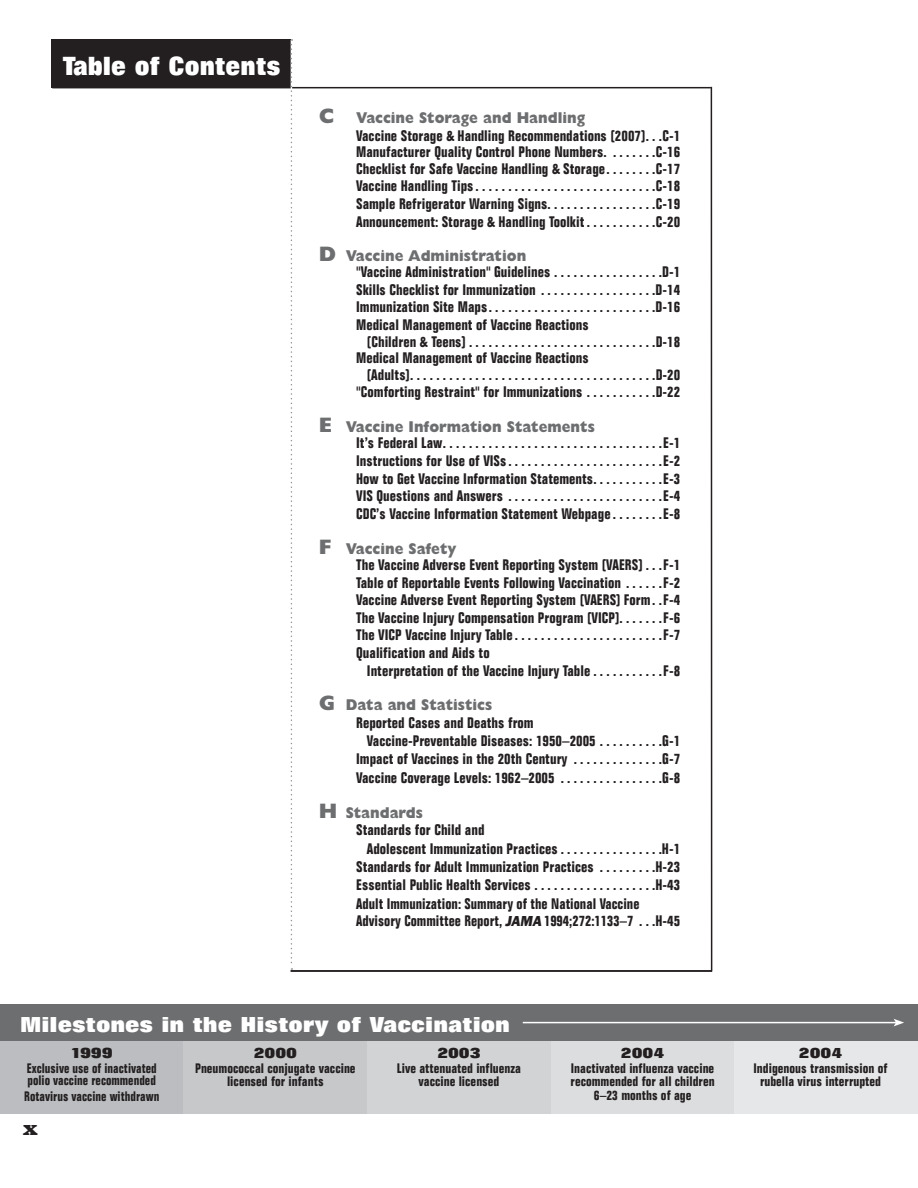
<style>
.page{position:relative;width:918px;height:1188px;background:#fff}
.page>*{position:absolute;margin:0;border:0;box-sizing:border-box;transform-origin:0 0}
.t1{font:800 25.5px "Folio BT";color:#fff;scale:.85 1}
.t2{font:800 21px "Folio BT";color:#fff}
.t3{font:19.5px "Goudy Heavyface BT";color:#231f20}
.TOC1{font:800 15.75px "Gill Sans";color:#6d6e70;scale:.9 1}
.TOC1-2{font:700 condensed 15px/17.1px "Folio BT";color:#231f20;text-align:justify}
.t4{font:800 15px "Folio BT";color:#231f20}
.t5{font:700 condensed 13.5px/13.5px "Folio BT";color:#231f20;text-align:center}
.t6{font:700 condensed 13.5px/12px "Folio BT";color:#231f20;scale:.95 1}
.s1{font-size:21px}
.s2{font-family:"Franklin Gothic";font-weight:800;font-style:italic;font-stretch:normal}
</style>
<div class="page">
<hr style="left:52px;top:87px;width:659px;height:1px;background:#231f20">
<hr style="left:711px;top:87px;width:1px;height:884px;background:#231f20">
<hr style="left:291px;top:970px;width:421px;height:2px;background:#231f20">
<div style="left:52px;top:39px;width:239px;height:49px;background:#231f20"></div>
<svg style="left:291px;top:39px;width:1px;height:931px"></svg>
<div style="left:0;top:1038px;width:184px;height:76px;background:#bbbdc0"></div>
<div style="left:184px;top:1038px;width:183px;height:76px;background:#c6c8ca"></div>
<div style="left:367px;top:1038px;width:184px;height:76px;background:#d1d3d4"></div>
<div style="left:551px;top:1038px;width:183px;height:76px;background:#dcddde"></div>
<div style="left:734px;top:1038px;width:184px;height:76px;background:#e6e7e8"></div>
<div style="left:0;top:1004px;width:918px;height:37px;background:#6d6e70"></div>
<hr style="left:523px;top:1022px;width:373px;height:1px;background:#fff">
<svg style="left:894px;top:1019px;width:10px;height:7px"></svg>
<h1 class="t1" style="left:63px;top:50px;width:258px">Table of Contents</h1>
<p class="TOC1" style="left:319px;top:112px;width:298px"><span class="s1">C</span> Vaccine Storage and Handling</p>
<p class="TOC1-2" style="left:356px;top:129px;width:326px">Vaccine Storage &amp; Handling Recommendations (2007) . . .C-1<br>Manufacturer Quality Control Phone Numbers. . . . . . . .C-16<br>Checklist for Safe Vaccine Handling &amp; Storage . . . . . . . .C-17<br>Vaccine Handling Tips ............................C-18<br>Sample Refrigerator Warning Signs . . . . . . . . . . . . . . . . .C-19<br>Announcement: Storage &amp; Handling Toolkit . . . . . . . . . . .C-20</p>
<p class="TOC1" style="left:319px;top:250px;width:232px"><span class="s1">D</span> Vaccine Administration</p>
<p class="TOC1-2" style="left:356px;top:265px;width:325px">"Vaccine Administration" Guidelines . . . . . . . . . . . . . . . . .D-1</p>
<p class="TOC1-2" style="left:356px;top:283px;width:326px">Skills Checklist for Immunization . . . . . . . . . . . . . . . . . .D-14</p>
<p class="TOC1-2" style="left:356px;top:300px;width:326px">Immunization Site Maps..........................D-16</p>
<p class="TOC1-2" style="left:356px;top:318px;width:234px">Medical Management of Vaccine Reactions</p>
<p class="TOC1-2" style="left:367px;top:334px;width:315px">(Children &amp; Teens) .............................D-18</p>
<p class="TOC1-2" style="left:356px;top:351px;width:234px">Medical Management of Vaccine Reactions</p>
<p class="TOC1-2" style="left:367px;top:367px;width:315px">(Adults)......................................D-20</p>
<p class="TOC1-2" style="left:356px;top:385px;width:326px">"Comforting Restraint" for Immunizations . . . . . . . . . . .D-22</p>
<p class="TOC1" style="left:319px;top:421px;width:308px"><span class="s1">E</span> Vaccine Information Statements</p>
<p class="TOC1-2" style="left:356px;top:436px;width:326px;line-height:17.5px">It’s Federal Law ..................................E-1<br>Instructions for Use of VISs ........................E-2<br>How to Get Vaccine Information Statements . . . . . . . . . . .E-3<br>VIS Questions and Answers ........................E-4<br>CDC’s Vaccine Information Statement Webpage . . . . . . . .E-8</p>
<p class="TOC1" style="left:319px;top:543px;width:155px"><span class="s1">F</span> Vaccine Safety</p>
<p class="TOC1-2" style="left:356px;top:558px;width:326px">The Vaccine Adverse Event Reporting System (VAERS) . . .F-1</p>
<p class="TOC1-2" style="left:356px;top:575px;width:325px">Table of Reportable Events Following Vaccination . . . . . .F-2</p>
<p class="TOC1-2" style="left:356px;top:593px;width:326px">Vaccine Adverse Event Reporting System (VAERS) Form . .F-4</p>
<p class="TOC1-2" style="left:356px;top:611px;width:326px">The Vaccine Injury Compensation Program (VICP). . . . . . .F-6</p>
<p class="TOC1-2" style="left:356px;top:628px;width:326px">The VICP Vaccine Injury Table . . . . . . . . . . . . . . . . . . . . . . .F-7</p>
<p class="TOC1-2" style="left:356px;top:646px;width:135px">Qualification and Aids to</p>
<p class="TOC1-2" style="left:367px;top:663px;width:315px">Interpretation of the Vaccine Injury Table . . . . . . . . . . .F-8</p>
<p class="TOC1" style="left:319px;top:700px;width:194px"><span class="s1">G</span> Data and Statistics</p>
<p class="TOC1-2" style="left:356px;top:715px;width:179px">Reported Cases and Deaths from</p>
<p class="TOC1-2" style="left:367px;top:734px;width:315px">Vaccine-Preventable Diseases: 1950–2005 . . . . . . . . . .G-1</p>
<p class="TOC1-2" style="left:356px;top:752px;width:325px">Impact of Vaccines in the 20th Century . . . . . . . . . . . . . .G-7</p>
<p class="TOC1-2" style="left:356px;top:770px;width:325px">Vaccine Coverage Levels: 1962–2005 . . . . . . . . . . . . . . . .G-8</p>
<p class="TOC1" style="left:319px;top:807px;width:117px"><span class="s1">H</span> Standards</p>
<p class="TOC1-2" style="left:356px;top:823px;width:130px">Standards for Child and</p>
<p class="TOC1-2" style="left:367px;top:841px;width:315px">Adolescent Immunization Practices . . . . . . . . . . . . . . . .H-1</p>
<p class="TOC1-2" style="left:356px;top:860px;width:325px">Standards for Adult Immunization Practices . . . . . . . . .H-23</p>
<p class="TOC1-2" style="left:356px;top:878px;width:325px">Essential Public Health Services . . . . . . . . . . . . . . . . . . .H-43</p>
<p class="TOC1-2" style="left:356px;top:896px;width:285px">Adult Immunization: Summary of the National Vaccine</p>
<p class="TOC1-2" style="left:356px;top:914px;width:325px">Advisory Committee Report, <span class="s2">JAMA</span>1994;272:1133–7 . . .H-45</p>
<p class="t2" style="left:20px;top:1011px;width:491px">Milestones in the History of Vaccination</p>
<p class="t4" style="left:71px;top:1043px;width:43px">1999</p>
<p class="t6" style="left:27px;top:1063px;width:138px">Exclusive use of inactivated polio vaccine recommended</p>
<p class="t6" style="left:24px;top:1092px;width:144px">Rotavirus vaccine withdrawn</p>
<p class="t4" style="left:254px;top:1043px;width:45px">2000</p>
<p class="t5" style="left:195px;top:1062px;width:162px">Pneumococcal conjugate vaccine licensed for infants</p>
<p class="t4" style="left:437px;top:1043px;width:45px">2003</p>
<p class="t5" style="left:397px;top:1062px;width:126px">Live attenuated influenza vaccine licensed</p>
<h3 class="t3" style="left:23px;top:1116px;width:16px">x</h3>
<p class="t4" style="left:621px;top:1043px;width:45px">2004</p>
<p class="t5" style="left:570px;top:1062px;width:146px">Inactivated influenza vaccine recommended for all children<br>6–23 months of age</p>
<p class="t4" style="left:799px;top:1043px;width:45px">2004</p>
<p class="t5" style="left:754px;top:1062px;width:135px">Indigenous transmission of rubella virus interrupted</p>
</div>
